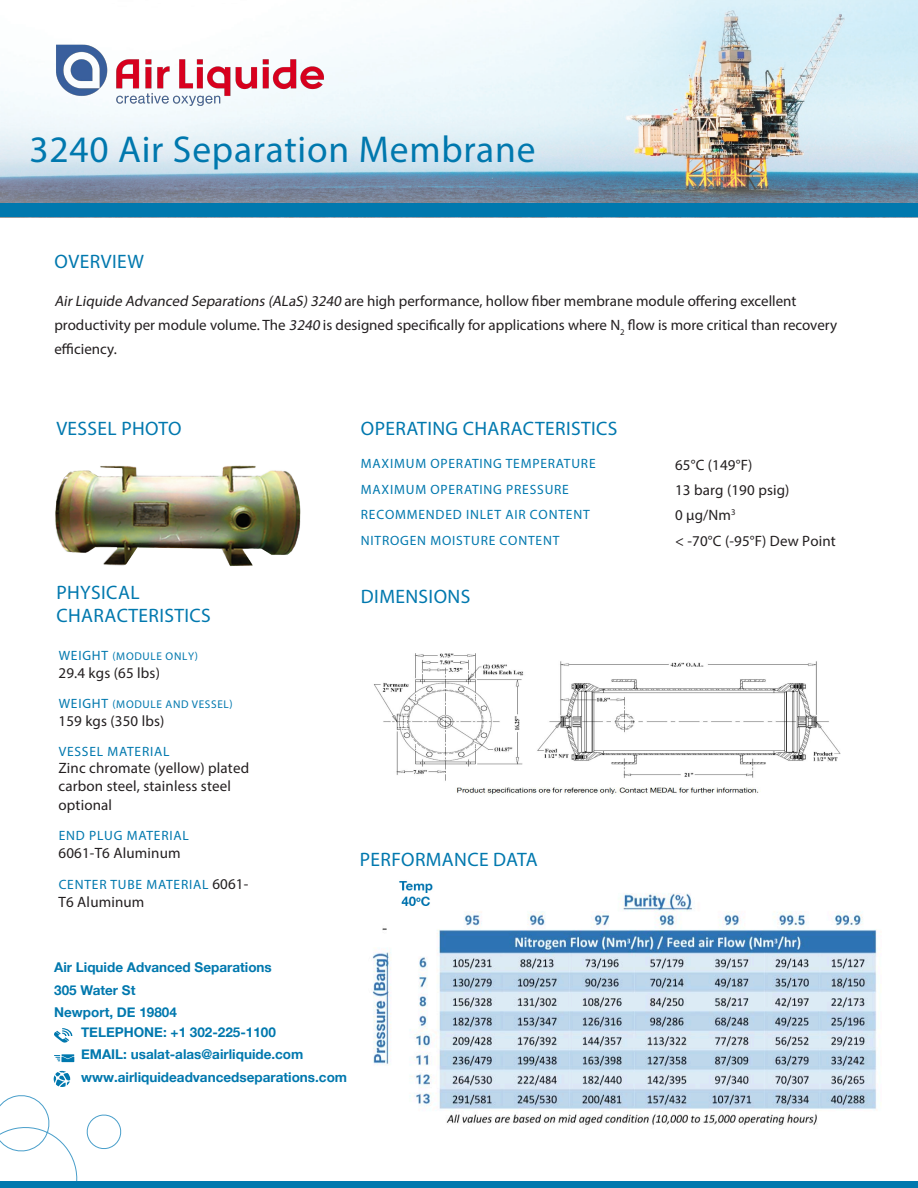
<style>
.page{position:relative;width:918px;height:1188px;background:#fff}
.page>*{position:absolute;margin:0;border:0;box-sizing:border-box;transform-origin:0 0}
.t1{font:37.5px "Myriad Pro";letter-spacing:.02em;color:#0078ae}
.t2{font:19.5px/23.4px "Myriad Pro";letter-spacing:.02em;color:#0078ae}
.t3{font:15px/25.5px "Myriad Pro";color:#231f20}
.t4{font:13.5px/25.5px "Myriad Pro";letter-spacing:.06em;color:#0078ae}
.t5{font:700 13.5px/22.5px "Helvetica Neue";color:#0078ae}
.t6{font:11.25px "Myriad Pro";letter-spacing:.06em;color:#0078ae}
.s1{font-style:italic}
.s2{font-size:13.5px}
.s3{font-size:15px;color:#231f20}
</style>
<div class="page">
<img style="left:0;top:0;width:918px;height:204px">
<img style="left:55px;top:465px;width:246px;height:101px">
<img style="left:374px;top:653px;width:467px;height:142px">
<svg style="left:0;top:1095px;width:122px;height:86px"></svg>
<div style="left:0;top:204px;width:918px;height:13px;background:#0078ae"></div>
<div style="left:0;top:1181px;width:918px;height:7px;background:#0078ae"></div>
<img style="left:28px;top:25px;width:324px;height:99px">
<img style="left:372px;top:893px;width:506px;height:232px">
<svg style="left:54px;top:1028px;width:18px;height:15px"></svg>
<div style="left:61px;top:1057px;width:13px;height:5px;background:#0078ae"></div>
<svg style="left:54px;top:1054px;width:20px;height:7px"></svg>
<svg style="left:54px;top:1071px;width:16px;height:16px"></svg>
<img style="left:390px;top:881px;width:50px;height:38px">
<p class="t1" style="left:30px;top:126px;width:507px">3240 Air Separation Membrane</p>
<p class="t2" style="left:55px;top:249px;width:91px">OVERVIEW</p>
<p class="t3" style="left:54px;top:289px;width:784px;line-height:24px"><span class="s1">AirLiquide Advanced Separations (ALaS)3240</span> are high performance, hollow fiber membrane module offering excellent productivity per module volume. The <span class="s1">3240</span> is designed specifically for applications where N<sub>2</sub> flow is more critical than recovery efficiency.</p>
<p class="t2" style="left:56px;top:417px;width:127px">VESSEL PHOTO</p>
<p class="t2" style="left:56px;top:581px;width:156px">PHYSICAL<br>CHARACTERISTICS</p>
<p class="t6" style="left:59px;top:649px;width:141px"><span class="s2">WEIGHT</span> (MODULE ONLY)</p>
<p class="t3" style="left:59px;top:660px;width:103px">29.4 kgs (65 lbs)</p>
<p class="t6" style="left:59px;top:697px;width:176px"><span class="s2">WEIGHT</span> (MODULE AND VESSEL)</p>
<p class="t3" style="left:59px;top:708px;width:108px">159 kgs (350 lbs)</p>
<p class="t4" style="left:59px;top:738px;width:112px">VESSEL MATERIAL</p>
<p class="t3" style="left:59px;top:759px;width:192px;line-height:18.1px">Zinc chromate (yellow) plated carbon steel, stainless steel optional</p>
<p class="t4" style="left:59px;top:822px;width:132px">END PLUG MATERIAL</p>
<p class="t3" style="left:59px;top:840px;width:124px">6061-T6 Aluminum</p>
<p class="t4" style="left:59px;top:872px;width:191px">CENTER TUBE MATERIAL <span class="s3">6061-</span></p>
<p class="t3" style="left:59px;top:889px;width:87px">T6 Aluminum</p>
<p class="t2" style="left:361px;top:417px;width:258px">OPERATING CHARACTERISTICS</p>
<p class="t4" style="left:361px;top:451px;width:236px">MAXIMUM OPERATING TEMPERATURE<br>MAXIMUM OPERATING PRESSURE<br>RECOMMENDED INLET AIR CONTENT<br>NITROGEN MOISTURE CONTENT</p>
<p class="t2" style="left:361px;top:585px;width:111px">DIMENSIONS</p>
<p class="t2" style="left:360px;top:847px;width:179px">PERFORMANCE DATA</p>
<p class="t5" style="left:54px;top:956px;width:219px">Air Liquide Advanced Separations<br>305 Water St<br>Newport, DE 19804</p>
<p class="t5" style="left:81px;top:1020px;width:268px">TELEPHONE: +1 302-225-1100<br>EMAIL: usalat-alas@airliquide.com www.airliquideadvancedseparations.com</p>
<p class="t3" style="left:675px;top:452px;width:162px">65°C (149°F)<br>13 barg (190 psig)<br>0 μg/Nm<sup>3<br></sup>&lt; -70°C (-95°F) Dew Point</p>
</div>
